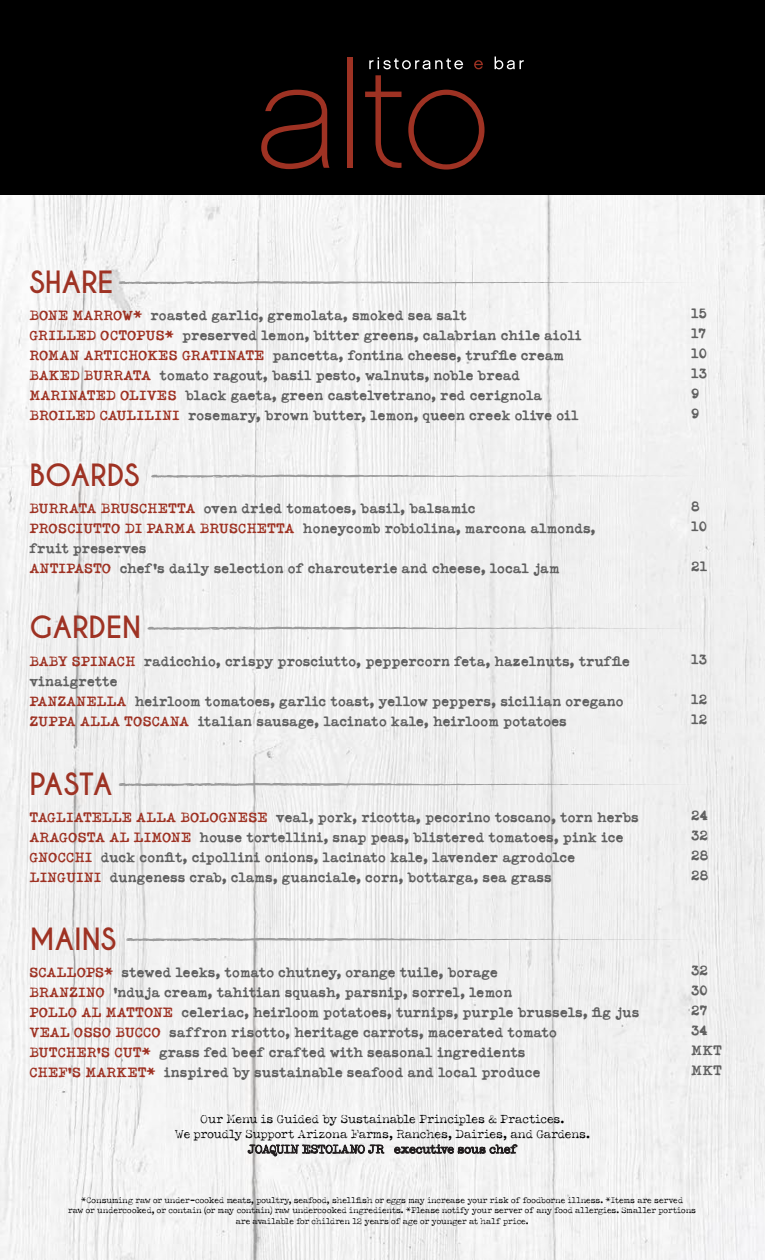
<style>
.page{position:relative;width:765px;height:1260px;background:#fff}
.page>*{position:absolute;margin:0;border:0;box-sizing:border-box;transform-origin:0 0}
.t1{font:700 28.75px "Caviar Dreams";color:#9e3223}
.t2{font:700 13.75px/20px "Typeka";color:#606060}
.t3{font:12.5px/15px "Typeka";color:#000;text-align:center}
.t4{font:8.75px/10.5px "Typeka";color:#000;text-align:center}
.s1{color:#9e3223}
</style>
<div class="page">
<img style="left:0;top:195px;width:765px;height:1065px">
<div style="left:0;top:0;width:765px;height:195px;background:#000"></div>
<svg style="left:261px;top:90px;width:68px;height:79px"></svg>
<div style="left:347px;top:58px;width:5px;height:110px;background:#9e3223"></div>
<svg style="left:365px;top:75px;width:37px;height:93px"></svg>
<svg style="left:408px;top:90px;width:77px;height:80px"></svg>
<svg style="left:369px;top:57px;width:94px;height:12px"></svg>
<svg style="left:474px;top:60px;width:9px;height:9px"></svg>
<svg style="left:495px;top:57px;width:29px;height:12px"></svg>
<svg style="left:118px;top:281px;width:592px;height:4px"></svg>
<svg style="left:150px;top:474px;width:560px;height:5px"></svg>
<svg style="left:146px;top:626px;width:564px;height:5px"></svg>
<svg style="left:118px;top:783px;width:592px;height:4px"></svg>
<svg style="left:125px;top:938px;width:583px;height:4px"></svg>
<svg style="left:248px;top:1144px;width:136px;height:12px"></svg>
<svg style="left:394px;top:1143px;width:123px;height:11px"></svg>
<h1 class="t1" style="left:29px;top:265px;width:86px">SHARE</h1>
<p class="t2" style="left:29px;top:305px;width:554px"><span class="s1">BONE MARROW*</span> roasted garlic, gremolata, smoked sea salt<br><span class="s1">GRILLED OCTOPUS*</span> preserved lemon, bitter greens, calabrian chile aioli <span class="s1">ROMAN ARTICHOKES GRATINATE</span> pancetta, fontina cheese, truffle cream <span class="s1">BAKED BURRATA</span> tomato ragout, basil pesto, walnuts, noble bread <span class="s1">MARINATED OLIVES</span> black gaeta, green castelvetrano, red cerignola <span class="s1">BROILED CAULILINI</span> rosemary, brown butter, lemon, queen creek olive oil</p>
<p class="t2" style="left:691px;top:303px;width:17px">15<br>17<br>10<br>13<br>9<br>9</p>
<h1 class="t1" style="left:29px;top:458px;width:112px">BOARDS</h1>
<p class="t2" style="left:29px;top:498px;width:568px"><span class="s1">BURRATA BRUSCHETTA</span> oven dried tomatoes, basil, balsamic<br><span class="s1">PROSCIUTTO DI PARMA BRUSCHETTA</span> honeycomb robiolina, marcona almonds, fruit preserves<br><span class="s1">ANTIPASTO</span> chef’s daily selection of charcuterie and cheese, local jam</p>
<p class="t2" style="left:691px;top:496px;width:17px">8<br>10</p>
<p class="t2" style="left:691px;top:556px;width:18px">21</p>
<h1 class="t1" style="left:29px;top:610px;width:113px">GARDEN</h1>
<p class="t2" style="left:29px;top:650px;width:602px"><span class="s1">BABY SPINACH</span> radicchio, crispy prosciutto, peppercorn feta, hazelnuts, truffle vinaigrette<br><span class="s1">PANZANELLA</span> heirloom tomatoes, garlic toast, yellow peppers, sicilian oregano <span class="s1">ZUPPA ALLA TOSCANA</span> italian sausage, lacinato kale, heirloom potatoes</p>
<p class="t2" style="left:691px;top:649px;width:17px">13</p>
<p class="t2" style="left:691px;top:689px;width:18px">12<br>12</p>
<h1 class="t1" style="left:29px;top:767px;width:84px">PASTA</h1>
<p class="t2" style="left:29px;top:807px;width:611px"><span class="s1">TAGLIATELLE ALLA BOLOGNESE</span> veal, pork, ricotta, pecorino toscano, torn herbs <span class="s1">ARAGOSTA AL LIMONE</span> house tortellini, snap peas, blistered tomatoes, pink ice <span class="s1">GNOCCHI</span> duck confit, cipollini onions, lacinato kale, lavender agrodolce <span class="s1">LINGUINI</span> dungeness crab, clams, guanciale, corn, bottarga, sea grass</p>
<p class="t2" style="left:691px;top:805px;width:19px;text-align:justify">24<br>32<br>28<br>28</p>
<h1 class="t1" style="left:29px;top:922px;width:88px">MAINS</h1>
<p class="t2" style="left:29px;top:962px;width:611px"><span class="s1">SCALLOPS*</span> stewed leeks, tomato chutney, orange tuile, borage<br><span class="s1">BRANZINO</span> ‘nduja cream, tahitian squash, parsnip, sorrel, lemon<br><span class="s1">POLLO AL MATTONE</span> celeriac, heirloom potatoes, turnips, purple brussels, fig jus <span class="s1">VEAL OSSO BUCCO</span> saffron risotto, heritage carrots, macerated tomato <span class="s1">BUTCHER’S CUT*</span> grass fed beef crafted with seasonal ingredients<br><span class="s1">CHEF’S MARKET*</span> inspired by sustainable seafood and local produce</p>
<p class="t2" style="left:691px;top:960px;width:32px">32<br>30<br>27<br>34<br>MKT<br>MKT</p>
<p class="t3" style="left:175px;top:1112px;width:417px">Our Menu is Guided by Sustainable Principles &amp; Practices.<br>We proudly Support Arizona Farms, Ranches, Dairies, and Gardens.<br>JOAQUIN ESTOLANO JR| executive sous chef</p>
<p class="t4" style="left:68px;top:1195px;width:629px">*Consuming raw or under-cooked meats, poultry, seafood, shellfish or eggs may increase your risk of foodborne illness. *Items are served<br>raw or undercooked, or contain (or may contain) raw undercooked ingredients. *Please notify your server of any food allergies. Smaller portions are available for children 12 years of age or younger at half price.</p>
</div>
